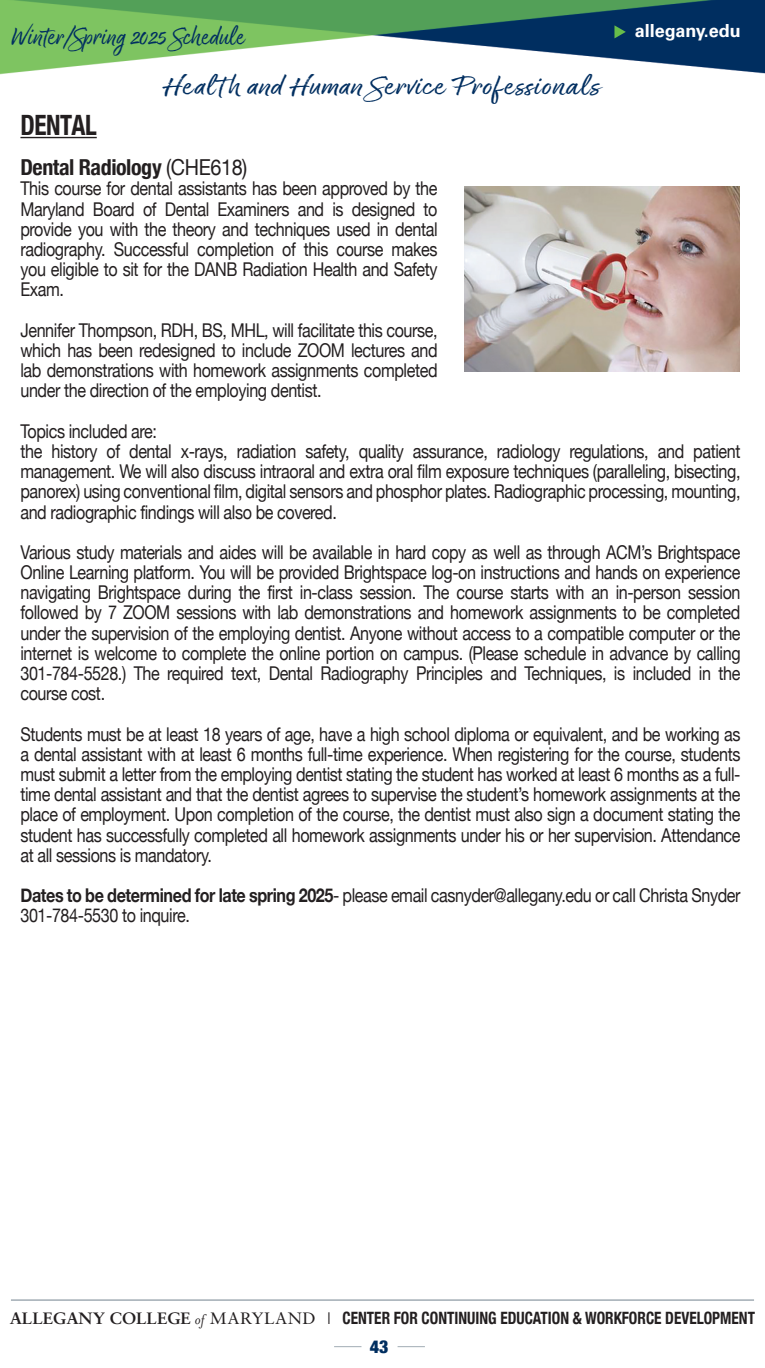
<style>
.page{position:relative;width:765px;height:1368px;background:#fff}
.page>*{position:absolute;margin:0;border:0;box-sizing:border-box;transform-origin:0 0}
.t1{font:30px "Good Karma";letter-spacing:.02em;color:#002e60;scale:1.2 1}
.t2{font:28px "Good Karma";color:#002e60}
.t3{font:700 condensed 28px "Helvetica Neue";letter-spacing:-.02em;color:#231f20;scale:.9 1}
.t4{font:700 condensed 22px "Helvetica Neue";letter-spacing:-.02em;color:#231f20}
.t5{font:19px/20.2px "Helvetica Neue";letter-spacing:-.025em;color:#231f20;text-align:justify;scale:.85 1}
.t6{font:700 18px "Univers";color:#fff}
.t7{font:900 condensed 18px "Helvetica Neue";color:#002e60}
.t8{font:700 condensed 17px "Helvetica Neue";color:#231f20;scale:.9 1}
.s1{font-weight:400;font-stretch:normal}
.s2{font-weight:700}
.s3{font-family:"Sabon LT Std";font-stretch:normal;font-size:16.4px}
.s4{font-family:"Mrs Eaves";font-weight:400;font-style:italic;font-stretch:normal;font-size:16.4px}
.s5{font-family:"Sabon LT Std";font-weight:400;font-stretch:normal;font-size:16.4px}
.s6{font-family:"Times";font-weight:400;font-stretch:normal}
</style>
<div class="page">
<svg style="left:398px;top:1346px;width:27px;height:1px"></svg>
<svg style="left:334px;top:1346px;width:27px;height:1px"></svg>
<hr style="left:11px;top:1299px;width:743px;height:2px;background:#a1acb4">
<hr style="left:20px;top:137px;width:77px;height:1px;background:#231f20">
<img style="left:0;top:0;width:765px;height:75px">
<svg style="left:614px;top:25px;width:12px;height:13px"></svg>
<img style="left:465px;top:187px;width:275px;height:185px">
<p class="t2" style="left:11px;top:20px;width:235px">Winter/Spring 2025 Schedule</p>
<p class="t6" style="left:635px;top:20px;width:108px">allegany.edu</p>
<p class="t1" style="left:163px;top:68px;width:369px">Health and Human Service Profesionals</p>
<h3 class="t3" style="left:20px;top:102px;width:86px">DENTAL</h3>
<p class="t4" style="left:20px;top:149px;width:228px">Dental Radiology <span class="s1">(CHE618)</span></p>
<p class="t5" style="left:20px;top:180px;width:492px">This course for dental assistants has been approved by the Maryland Board of Dental Examiners and is designed to provide you with the theory and techniques used in dental radiography. Successful completion of this course makes you eligible to sit for the DANB Radiation Health and Safety Exam.</p>
<p class="t5" style="left:20px;top:321px;width:492px">Jennifer Thompson, RDH, BS, MHL, will facilitate this course, which has been redesigned to include ZOOM lectures and lab demonstrations with homework assignments completed under the direction of the employing dentist.</p>
<p class="t5" style="left:20px;top:422px;width:849px;text-align:left">Topics included are:<br>the history of dental x-rays, radiation safety, quality assurance, radiology regulations, and patient management. We will also discuss intraoral and extra oral film exposure techniques (paralleling, bisecting, panorex) using conventional film, digital sensors and phosphor plates. Radiographic processing, mounting, and radiographic findings will also be covered.</p>
<p class="t5" style="left:20px;top:543px;width:849px">Various study materials and aides will be available in hard copy as well as through ACM’s Brightspace Online Learning platform. You will be provided Brightspace log-on instructions and hands on experience navigating Brightspace during the first in-class session. The course starts with an in-person session followed by 7 ZOOM sessions with lab demonstrations and homework assignments to be completed under the supervision of the employing dentist. Anyone without access to a compatible computer or the internet is welcome to complete the online portion on campus. (Please schedule in advance by calling 301-784-5528.) The required text, Dental Radiography Principles and Techniques, is included in the course cost.</p>
<p class="t5" style="left:20px;top:725px;width:849px">Students must be at least 18 years of age, have a high school diploma or equivalent, and be working as a dental assistant with at least 6 months full-time experience. When registering for the course, students must submit a letter from the employing dentist stating the student has worked at least 6 months as a full&shy;time dental assistant and that the dentist agrees to supervise the student’s homework assignments at the place of employment. Upon completion of the course, the dentist must also sign a document stating the student has successfully completed all homework assignments under his or her supervision. Attendance at all sessions is mandatory.</p>
<p class="t5" style="left:20px;top:886px;width:849px"><span class="s2">Dates to be determined for late spring 2025</span>- please email casnyder@allegany.edu or call Christa Snyder<br>301-784-5530 to inquire.</p>
<p class="t8" style="left:10px;top:1304px;width:830px"><span class="s3">ALLEGANY COLLEGE</span> <span class="s4">of</span> <span class="s5">MARYLAND</span> <span class="s6">|</span> CENTER FOR CONTINUING EDUCATION &amp; WORKFORCE DEVELOPMENT</p>
<p class="t7" style="left:370px;top:1331px;width:20px">43</p>
</div>
